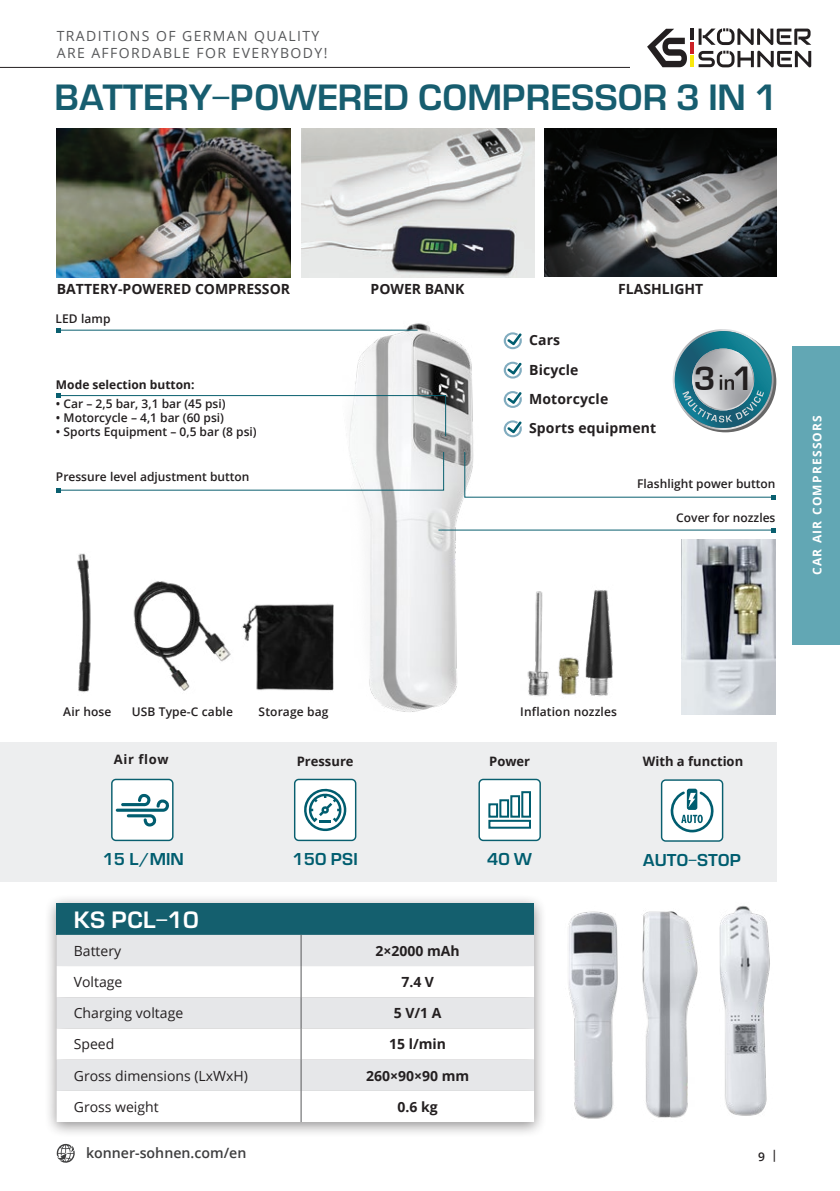
<style>
.page{position:relative;width:840px;height:1191px;background:#fff}
.page>*{position:absolute;margin:0;border:0;box-sizing:border-box;transform-origin:0 0}
.t1{font:34px "Europe Bogdan";letter-spacing:-.01em;color:#175d6f}
.t2{font:31.2px "Europe Demi";color:#231f20}
.t3{font:22px "Europe Demi PL";color:#fff}
.t4{font:16px "Europe Demi C";color:#005d6f}
.t5{font:16px "Europe Demi PL";color:#005d6f}
.t6{font:600 14.2px "Open Sans";color:#3e3e3f}
.t7{font:700 14px/29.4px "Open Sans";color:#231f20}
.t8{font:14px "Open Sans";color:#231f20}
.t9{font:14px/16.8px "Open Sans";letter-spacing:.1em;color:#57585a}
.t10{font:700 13px "Open Sans";color:#231f20}
.t11{font:600 12px "Open Sans";color:#231f20}
.t12{font:700 12px "Open Sans";color:#231f20}
.t13{font:700 12px "Open Sans";letter-spacing:.1em;color:#fff}
</style>
<div class="page">
<hr style="left:0;top:67px;width:629px;height:1px;background:#231f20">
<svg style="left:647px;top:28px;width:163px;height:39px"></svg>
<svg style="left:57px;top:1143px;width:18px;height:20px"></svg>
<div style="left:791px;top:346px;width:48px;height:298px;background:#62a7b4"></div>
<img style="left:57px;top:128px;width:233px;height:149px">
<img style="left:301px;top:128px;width:232px;height:149px">
<img style="left:544px;top:128px;width:232px;height:148px">
<img style="left:568px;top:911px;width:50px;height:208px">
<img style="left:642px;top:911px;width:48px;height:207px">
<img style="left:690px;top:905px;width:80px;height:211px">
<div style="left:44px;top:893px;width:502px;height:244px;background:#231f20;opacity:.5"></div>
<div style="left:57px;top:903px;width:476px;height:32px;background:#145f6e"></div>
<div style="left:57px;top:935px;width:476px;height:155px;background:#e6e7e9"></div>
<svg style="left:57px;top:966px;width:476px;height:93px"></svg>
<svg style="left:57px;top:1090px;width:476px;height:32px"></svg>
<hr style="left:300px;top:935px;width:1px;height:31px;background:#57585a">
<hr style="left:300px;top:966px;width:1px;height:31px;background:#57585a">
<hr style="left:300px;top:997px;width:1px;height:31px;background:#57585a">
<hr style="left:300px;top:1028px;width:1px;height:31px;background:#57585a">
<hr style="left:300px;top:1059px;width:1px;height:31px;background:#57585a">
<hr style="left:300px;top:1090px;width:1px;height:32px;background:#57585a">
<img style="left:336px;top:323px;width:155px;height:389px">
<svg style="left:503px;top:332px;width:18px;height:17px"></svg>
<svg style="left:503px;top:362px;width:18px;height:16px"></svg>
<svg style="left:503px;top:391px;width:18px;height:17px"></svg>
<svg style="left:503px;top:420px;width:18px;height:17px"></svg>
<svg style="left:672px;top:329px;width:101px;height:101px"></svg>
<img style="left:681px;top:539px;width:94px;height:175px">
<img style="left:77px;top:553px;width:14px;height:139px">
<img style="left:133px;top:581px;width:98px;height:110px">
<img style="left:241px;top:604px;width:92px;height:87px">
<img style="left:527px;top:590px;width:86px;height:106px">
<hr style="left:59px;top:330px;width:358px;height:1px;background:#095f6f">
<svg style="left:57px;top:328px;width:4px;height:4px"></svg>
<svg style="left:57px;top:393px;width:389px;height:44px"></svg>
<svg style="left:57px;top:451px;width:387px;height:41px"></svg>
<svg style="left:463px;top:451px;width:312px;height:48px"></svg>
<hr style="left:438px;top:529px;width:335px;height:1px;background:#095f6f">
<svg style="left:771px;top:528px;width:4px;height:4px"></svg>
<div style="left:0;top:742px;width:776px;height:139px;background:#edeeef"></div>
<div style="left:112px;top:779px;width:61px;height:61px;background:#fff;border-radius:4px"></div>
<div style="left:111px;top:778px;width:62px;height:63px;border:1px solid #095f6f;border-radius:4px"></div>
<svg style="left:116px;top:793px;width:53px;height:33px"></svg>
<div style="left:294px;top:779px;width:61px;height:61px;background:#fff;border-radius:4px"></div>
<div style="left:294px;top:778px;width:62px;height:63px;border:1px solid #095f6f;border-radius:4px"></div>
<svg style="left:304px;top:788px;width:42px;height:43px"></svg>
<div style="left:479px;top:779px;width:61px;height:61px;background:#fff;border-radius:4px"></div>
<div style="left:478px;top:778px;width:62px;height:63px;border:1px solid #095f6f;border-radius:4px"></div>
<div style="left:521px;top:791px;width:9px;height:26px;border:2px solid #005d6f"></div>
<div style="left:488px;top:820px;width:42px;height:8px;border:2px solid #005d6f"></div>
<div style="left:510px;top:795px;width:9px;height:22px;border:2px solid #005d6f"></div>
<div style="left:499px;top:799px;width:9px;height:18px;border:2px solid #005d6f"></div>
<div style="left:488px;top:803px;width:10px;height:14px;border:2px solid #005d6f"></div>
<div style="left:661px;top:780px;width:61px;height:61px;background:#fff;border-radius:4px"></div>
<div style="left:660px;top:779px;width:63px;height:62px;border:1px solid #095f6f;border-radius:4px"></div>
<svg style="left:670px;top:788px;width:43px;height:44px"></svg>
<p class="t9" style="left:57px;top:28px;width:272px">TRADITIONS OF GERMAN QUALITY<br>ARE AFFORDABLE FOR EVERYBODY!</p>
<h1 class="t1" style="left:54px;top:77px;width:724px">BATTERY-POWERED COMPRESSOR 3 IN 1</h1>
<p class="t7" style="left:57px;top:274px;width:234px">BATTERY-POWERED COMPRESSOR</p>
<p class="t7" style="left:370px;top:274px;width:95px">POWER BANK</p>
<p class="t7" style="left:617px;top:274px;width:87px">FLASHLIGHT</p>
<p class="t11" style="left:55px;top:310px;width:57px">LED lamp</p>
<p class="t12" style="left:56px;top:376px;width:140px">Mode selection button:</p>
<p class="t11" style="left:56px;top:396px;width:171px">• Car – 2,5 bar, 3,1 bar (45 psi)</p>
<p class="t11" style="left:56px;top:410px;width:169px">• Motorcycle – 4,1 bar (60 psi)</p>
<p class="t11" style="left:56px;top:424px;width:202px">• Sports Equipment – 0,5 bar (8 psi)</p>
<p class="t11" style="left:56px;top:469px;width:195px">Pressure level adjustment button</p>
<p class="t7" style="left:529px;top:325px;width:129px">Cars<br>Bicycle<br>Motorcycle<br>Sports equipment</p>
<h2 class="t2" style="left:693px;top:360px;width:62px">3 1</h2>
<p class="t11" style="left:636px;top:475px;width:140px">Flashlight power button</p>
<p class="t11" style="left:676px;top:510px;width:101px">Cover for nozzles</p>
<p class="t13" style="left:808px;top:575px;width:161px;rotate:-90deg">CAR AIR COMPRESSORS</p>
<p class="t11" style="left:63px;top:704px;width:50px">Air hose</p>
<p class="t11" style="left:132px;top:704px;width:103px">USB Type-C cable</p>
<p class="t11" style="left:258px;top:704px;width:71px">Storage bag</p>
<p class="t11" style="left:520px;top:704px;width:98px">Inflation nozzles</p>
<p class="t10" style="left:114px;top:750px;width:56px">Air flow</p>
<p class="t10" style="left:296px;top:751px;width:58px">Pressure</p>
<p class="t10" style="left:489px;top:751px;width:42px">Power</p>
<p class="t10" style="left:642px;top:751px;width:102px">With a function</p>
<h3 class="t4" style="left:103px;top:850px;width:83px">15 L/MIN</h3>
<h3 class="t4" style="left:292px;top:850px;width:67px">150 PSI</h3>
<h3 class="t4" style="left:487px;top:850px;width:47px">40 W</h3>
<h3 class="t5" style="left:642px;top:850px;width:100px">AUTO-STOP</h3>
<h3 class="t3" style="left:74px;top:906px;width:126px">KS PCL-10</h3>
<p class="t8" style="left:74px;top:941px;width:49px">Battery</p>
<p class="t7" style="left:375px;top:935px;width:86px">2×2000 mAh</p>
<p class="t8" style="left:74px;top:972px;width:50px">Voltage</p>
<p class="t7" style="left:401px;top:967px;width:34px">7.4 V</p>
<p class="t8" style="left:74px;top:1003px;width:111px">Charging voltage</p>
<p class="t7" style="left:393px;top:998px;width:49px">5 V/1 A</p>
<p class="t8" style="left:74px;top:1034px;width:42px">Speed</p>
<p class="t7" style="left:389px;top:1029px;width:58px">15 l/min</p>
<p class="t8" style="left:74px;top:1066px;width:176px">Gross dimensions (LхWхH)</p>
<p class="t7" style="left:366px;top:1060px;width:105px">260×90×90 mm</p>
<p class="t8" style="left:74px;top:1097px;width:86px">Gross weight</p>
<p class="t7" style="left:397px;top:1091px;width:42px">0.6 kg</p>
<p class="t6" style="left:86px;top:1143px;width:162px">konner-sohnen.com/en</p>
<p class="t11" style="left:757px;top:1147px;width:21px">9 |</p>
</div>
